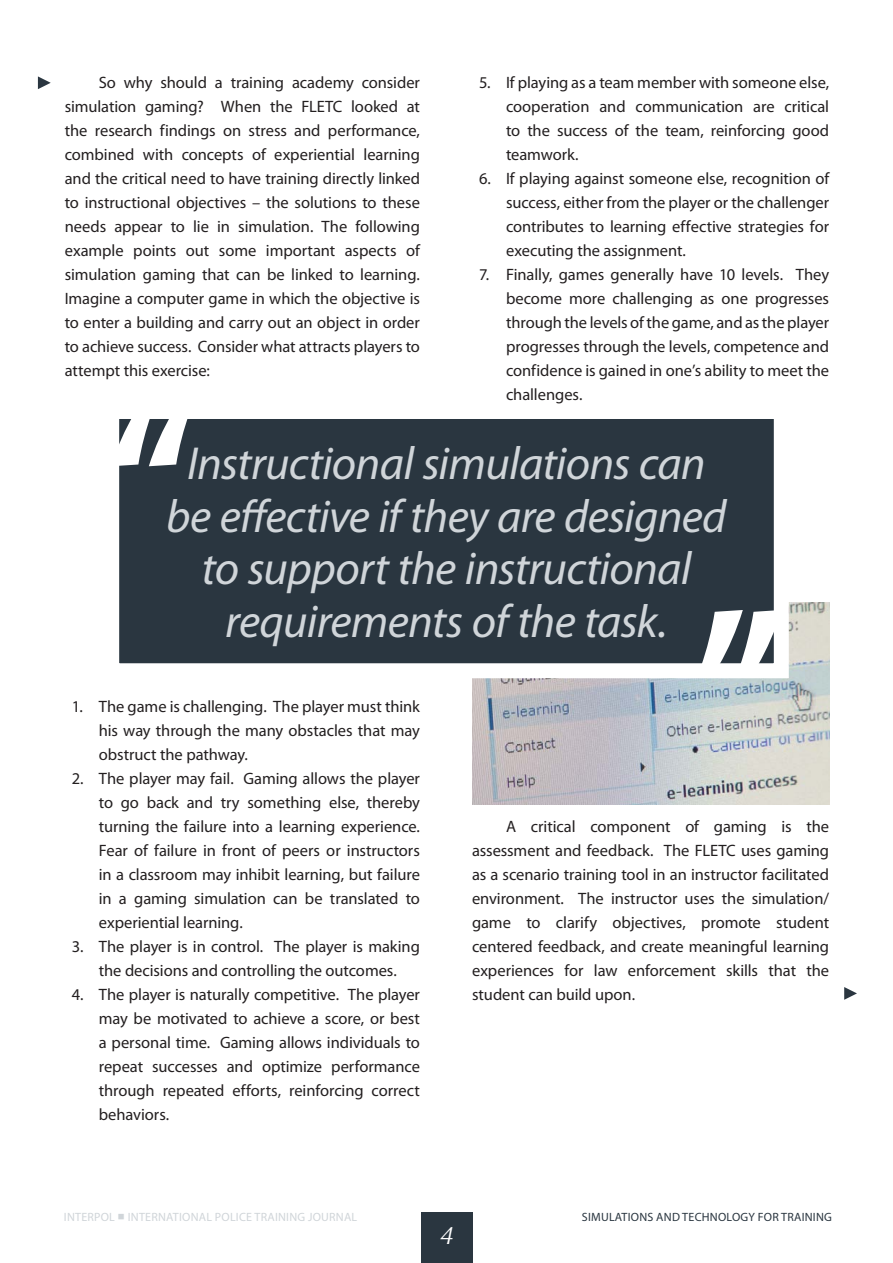
<style>
.page{position:relative;width:893px;height:1263px;background:#fff}
.page>*{position:absolute;margin:0;border:0;box-sizing:border-box;transform-origin:0 0}
.INTERPOL_Quote{font:italic 46.5px/52.5px "Myriad Pro";letter-spacing:-.015em;color:#d0d5d9;text-align:center}
.t1{font:italic 25.5px "Optima";color:#fff}
.Body_text{font:16.5px/24px "Myriad Pro";letter-spacing:-.005em;color:#231f20;text-align:justify}
.t2{font:12px "Myriad Pro";letter-spacing:.02em;color:#d0d5d9}
.t3{font:12px "Myriad Pro";letter-spacing:.02em;color:#2a3640}
.s1{font-family:"Apple Gothic"}
</style>
<div class="page">
<img style="left:472px;top:602px;width:357px;height:202px">
<svg style="left:119px;top:419px;width:677px;height:267px;background:#414c55"></svg>
<svg style="left:119px;top:419px;width:71px;height:47px"></svg>
<svg style="left:701px;top:610px;width:81px;height:57px"></svg>
<svg style="left:844px;top:987px;width:13px;height:13px"></svg>
<svg style="left:38px;top:76px;width:13px;height:13px"></svg>
<div style="left:421px;top:1212px;width:51px;height:51px;background:#2a3640"></div>
<p class="Body_text" style="left:65px;top:70px;width:357px;text-indent:34px">So why should a training academy consider simulation gaming? When the FLETC looked at the research findings on stress and performance, combined with concepts of experiential learning and the critical need to have training directly linked to instructional objectives – the solutions to these needs appear to lie in simulation. The following example points out some important aspects of simulation gaming that can be linked to learning.<br>Imagine a computer game in which the objective is to enter a building and carry out an object in order to achieve success. Consider what attracts players to attempt this exercise:</p>
<p class="Body_text" style="left:506px;top:70px;width:325px;text-indent:-27px">5. If playing as a team member with someone else, cooperation and communication are critical to the success of the team, reinforcing good teamwork.</p>
<p class="Body_text" style="left:506px;top:166px;width:325px;text-indent:-27px">6. If playing against someone else, recognition of success, either from the player or the challenger contributes to learning effective strategies for executing the assignment.</p>
<p class="Body_text" style="left:506px;top:262px;width:325px;text-indent:-27px">7. Finally, games generally have 10 levels. They become more challenging as one progresses through the levels of the game, and as the player progresses through the levels, competence and confidence is gained in one’s ability to meet the challenges.</p>
<p class="INTERPOL_Quote" style="left:166px;top:437px;width:562px">Instructional simulations can be effective if they are designed to support the instructional requirements of the task.</p>
<p class="Body_text" style="left:99px;top:694px;width:323px;text-indent:-27px">1. The game is challenging. The player must think his way through the many obstacles that may obstruct the pathway.</p>
<p class="Body_text" style="left:99px;top:766px;width:323px;text-indent:-27px">2. The player may fail. Gaming allows the player to go back and try something else, thereby turning the failure into a learning experience.<br>Fear of failure in front of peers or instructors in a classroom may inhibit learning, but failure in a gaming simulation can be translated to experiential learning.</p>
<p class="Body_text" style="left:72px;top:934px;width:350px;text-align:center">3. The player is in control. The player is making the decisions and controlling the outcomes.</p>
<p class="Body_text" style="left:99px;top:982px;width:323px;text-indent:-27px">4. The player is naturally competitive. The player may be motivated to achieve a score, or best a personal time. Gaming allows individuals to repeat successes and optimize performance through repeated efforts, reinforcing correct behaviors.</p>
<p class="Body_text" style="left:472px;top:814px;width:359px;text-indent:34px">A critical component of gaming is the assessment and feedback. The FLETC uses gaming as a scenario training tool in an instructor facilitated environment. The instructor uses the simulation/ game to clarify objectives, promote student centered feedback, and create meaningful learning experiences for law enforcement skills that the student can build upon.</p>
<p class="t2" style="left:64px;top:1210px;width:295px">INTERPOL <span class="s1">■</span> INTERNATIONAL POLICE TRAINING JOURNAL</p>
<p class="t3" style="left:582px;top:1209px;width:251px">SIMULATIONS AND TECHNOLOGY FOR TRAINING</p>
<p class="t1" style="left:440px;top:1220px;width:16px">4</p>
</div>
